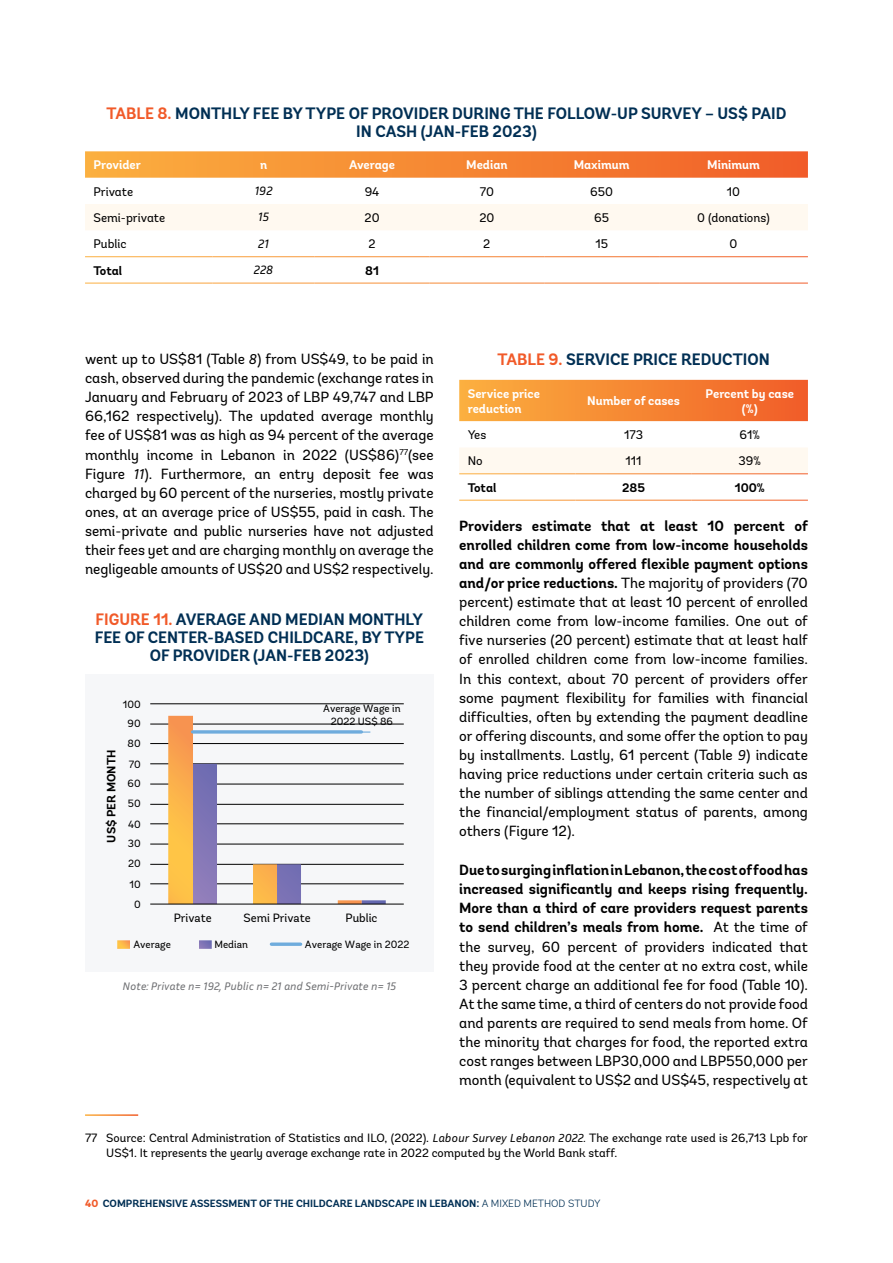
<style>
.page{position:relative;width:893px;height:1263px;background:#fff}
.page>*{position:absolute;margin:0;border:0;box-sizing:border-box;transform-origin:0 0}
.t1{font:700 16.5px/18.1px "Andes";color:#002f54;text-align:center}
.t2{font:14.7px/19px "Andes";color:#000;text-align:justify}
.t3{font:700 12.45px/15px "Andes";color:#fff}
.t4{font:12.45px "Andes";color:#000}
.t5{font:700 12.45px "Andes";color:#000}
.t6{font:italic 12.45px "Inria Sans";color:#000}
.t7{font:12px/14.4px "Andes";color:#000}
.t8{font:700 12px "Andes";color:#000}
.t9{font:italic 11.25px "Inria Sans";color:#6d6e71}
.t10{font:700 10.5px "Andes";color:#002f54}
.t11{font:10.5px/12.6px "Andes";color:#000;text-align:center}
.s1{color:#f15a29}
.s2{font-family:"Inria Sans";font-style:italic}
.s3{font-weight:700}
.s4{font-weight:800;color:#f15a29}
.s5{font-weight:300}
</style>
<div class="page">
<div style="left:85px;top:674px;width:349px;height:297px;background:#f6f7f9"></div>
<hr style="left:150px;top:883px;width:254px;height:1px;background:#000">
<hr style="left:150px;top:864px;width:254px;height:1px;background:#000">
<hr style="left:150px;top:844px;width:254px;height:1px;background:#000">
<hr style="left:150px;top:823px;width:254px;height:1px;background:#000">
<hr style="left:150px;top:804px;width:254px;height:1px;background:#000">
<hr style="left:150px;top:784px;width:254px;height:1px;background:#000">
<hr style="left:150px;top:763px;width:254px;height:1px;background:#000">
<hr style="left:150px;top:743px;width:254px;height:1px;background:#000">
<hr style="left:150px;top:724px;width:254px;height:1px;background:#000">
<hr style="left:150px;top:703px;width:254px;height:1px;background:#000">
<hr style="left:150px;top:904px;width:254px;height:1px;background:#000">
<svg style="left:168px;top:716px;width:218px;height:188px"></svg>
<svg style="left:117px;top:940px;width:13px;height:9px"></svg>
<svg style="left:199px;top:940px;width:13px;height:9px"></svg>
<svg style="left:271px;top:942px;width:30px;height:4px"></svg>
<svg style="left:459px;top:380px;width:349px;height:41px;background:#f58633"></svg>
<div style="left:459px;top:448px;width:349px;height:25px;background:#fff9f0"></div>
<svg style="left:85px;top:151px;width:723px;height:27px;background:#f68938"></svg>
<div style="left:85px;top:204px;width:723px;height:26px;background:#fff9f0"></div>
<p class="t1" style="left:106px;top:104px;width:682px"><span class="s1">TABLE 8.</span> MONTHLY FEE BY TYPE OF PROVIDER DURING THE FOLLOW-UP SURVEY – US$ PAID<br>IN CASH (JAN-FEB 2023)</p>
<p class="t3" style="left:94px;top:158px;width:49px">Provider</p>
<p class="t3" style="left:260px;top:158px;width:9px">n</p>
<p class="t3" style="left:349px;top:158px;width:47px">Average</p>
<p class="t3" style="left:466px;top:158px;width:43px">Median</p>
<p class="t3" style="left:574px;top:158px;width:57px">Maximum</p>
<p class="t3" style="left:707px;top:158px;width:54px">Minimum</p>
<p class="t4" style="left:94px;top:184px;width:41px">Private</p>
<p class="t6" style="left:255px;top:183px;width:19px">192</p>
<p class="t4" style="left:365px;top:184px;width:16px">94</p>
<p class="t4" style="left:480px;top:184px;width:16px">70</p>
<p class="t4" style="left:590px;top:184px;width:24px">650</p>
<p class="t4" style="left:727px;top:184px;width:15px">10</p>
<p class="t4" style="left:94px;top:210px;width:73px">Semi-private</p>
<p class="t6" style="left:258px;top:209px;width:12px">15</p>
<p class="t4" style="left:365px;top:210px;width:17px">20</p>
<p class="t4" style="left:479px;top:210px;width:17px">20</p>
<p class="t4" style="left:594px;top:210px;width:16px">65</p>
<p class="t4" style="left:697px;top:210px;width:74px">0 (donations)</p>
<p class="t4" style="left:94px;top:236px;width:35px">Public</p>
<p class="t6" style="left:258px;top:235px;width:12px">21</p>
<p class="t4" style="left:368px;top:236px;width:9px">2</p>
<p class="t4" style="left:483px;top:236px;width:9px">2</p>
<p class="t4" style="left:595px;top:236px;width:14px">15</p>
<p class="t4" style="left:730px;top:236px;width:9px">0</p>
<p class="t5" style="left:94px;top:262px;width:30px">Total</p>
<p class="t6" style="left:254px;top:262px;width:21px">228</p>
<p class="t5" style="left:365px;top:262px;width:15px">81</p>
<p class="t2" style="left:85px;top:349px;width:350px">went up to US$81 (Table <span class="s2">8</span>) from US$49, to be paid in cash, observed during the pandemic (exchange rates in January and February of 2023 of LBP 49,747 and LBP 66,162 respectively). The updated average monthly fee of US$81 was as high as 94 percent of the average monthly income in Lebanon in 2022 (US$86)<sup>77</sup>(see Figure <span class="s2">11</span>). Furthermore, an entry deposit fee was charged by 60 percent of the nurseries, mostly private ones, at an average price of US$55, paid in cash. The semi-private and public nurseries have not adjusted their fees yet and are charging monthly on average the negligeable amounts of US$20 and US$2 respectively.</p>
<p class="t1" style="left:95px;top:610px;width:331px"><span class="s1">FIGURE 11.</span> AVERAGE AND MEDIAN MONTHLY<br>FEE OF CENTER-BASED CHILDCARE, BY TYPE<br>OF PROVIDER (JAN-FEB 2023)</p>
<p class="t11" style="left:123px;top:698px;width:19px">100</p>
<p class="t11" style="left:128px;top:717px;width:15px">90</p>
<p class="t8" style="left:104px;top:842px;width:95px;rotate:-90deg">US$ PER MONTH</p>
<p class="t11" style="left:128px;top:737px;width:15px">80</p>
<p class="t11" style="left:129px;top:758px;width:14px">70</p>
<p class="t11" style="left:128px;top:777px;width:15px">60</p>
<p class="t11" style="left:128px;top:797px;width:14px">50</p>
<p class="t11" style="left:128px;top:818px;width:14px">40</p>
<p class="t11" style="left:128px;top:837px;width:14px">30</p>
<p class="t11" style="left:128px;top:857px;width:14px">20</p>
<p class="t11" style="left:130px;top:878px;width:13px">10</p>
<p class="t11" style="left:134px;top:898px;width:8px">0</p>
<p class="t11" style="left:323px;top:702px;width:79px">Average Wage in<br>2022 US$ 86</p>
<p class="t7" style="left:174px;top:911px;width:40px">Private</p>
<p class="t7" style="left:243px;top:911px;width:69px">Semi Private</p>
<p class="t7" style="left:346px;top:911px;width:33px">Public</p>
<p class="t11" style="left:133px;top:938px;width:39px">Average</p>
<p class="t11" style="left:214px;top:938px;width:35px">Median</p>
<p class="t11" style="left:305px;top:938px;width:106px">Average Wage in 2022</p>
<p class="t9" style="left:122px;top:979px;width:275px">Note: Private n= 192, Public n= 21 and Semi-Private n= 15</p>
<p class="t1" style="left:497px;top:351px;width:274px"><span class="s1">TABLE 9.</span> SERVICE PRICE REDUCTION</p>
<p class="t3" style="left:468px;top:386px;width:74px">Service price reduction</p>
<p class="t3" style="left:587px;top:394px;width:94px">Number of cases</p>
<p class="t3" style="left:705px;top:386px;width:90px;text-align:center">Percent by case (%)</p>
<p class="t4" style="left:468px;top:427px;width:20px">Yes</p>
<p class="t4" style="left:624px;top:427px;width:21px">173</p>
<p class="t4" style="left:740px;top:427px;width:22px">61%</p>
<p class="t4" style="left:468px;top:453px;width:16px">No</p>
<p class="t4" style="left:625px;top:453px;width:18px">111</p>
<p class="t4" style="left:739px;top:453px;width:24px">39%</p>
<p class="t5" style="left:468px;top:480px;width:30px">Total</p>
<p class="t5" style="left:622px;top:480px;width:24px">285</p>
<p class="t5" style="left:735px;top:480px;width:32px">100%</p>
<p class="t2" style="left:459px;top:516px;width:350px"><span class="s3">Providers estimate that at least 10 percent of enrolled children come from low-income households and are commonly offered flexible payment options and/or price reductions.</span> The majority of providers (70 percent) estimate that at least 10 percent of enrolled children come from low-income families. One out of five nurseries (20 percent) estimate that at least half of enrolled children come from low-income families.<br>In this context, about 70 percent of providers offer some payment flexibility for families with financial difficulties, often by extending the payment deadline or offering discounts, and some offer the option to pay by installments. Lastly, 61 percent (Table <span class="s2">9</span>) indicate having price reductions under certain criteria such as the number of siblings attending the same center and the financial/employment status of parents, among others (Figure 12).</p>
<p class="t2" style="left:459px;top:860px;width:350px"><span class="s3">Due to surging inflation in Lebanon, the cost of food has increased significantly and keeps rising frequently.<br>More than a third of care providers request parents to send children’s meals from home.</span> At the time of the survey, 60 percent of providers indicated that they provide food at the center at no extra cost, while 3 percent charge an additional fee for food (Table 10).<br>At the same time, a third of centers do not provide food and parents are required to send meals from home. Of the minority that charges for food, the reported extra cost ranges between LBP30,000 and LBP550,000 per month (equivalent to US$2 and US$45, respectively at</p>
<p class="t7" style="left:106px;top:1131px;width:703px;text-indent:-21px">77 Source: Central Administration of Statistics and ILO, (2022). <span class="s2">Labour Survey Lebanon 2022.</span> The exchange rate used is 26,713 Lpb for<br>US$1. It represents the yearly average exchange rate in 2022 computed by the World Bank staff.</p>
<p class="t10" style="left:85px;top:1197px;width:517px"><span class="s4">40</span> COMPREHENSIVE ASSESSMENT OF THE CHILDCARE LANDSCAPE IN LEBANON: <span class="s5">A MIXED METHOD STUDY</span></p>
</div>
